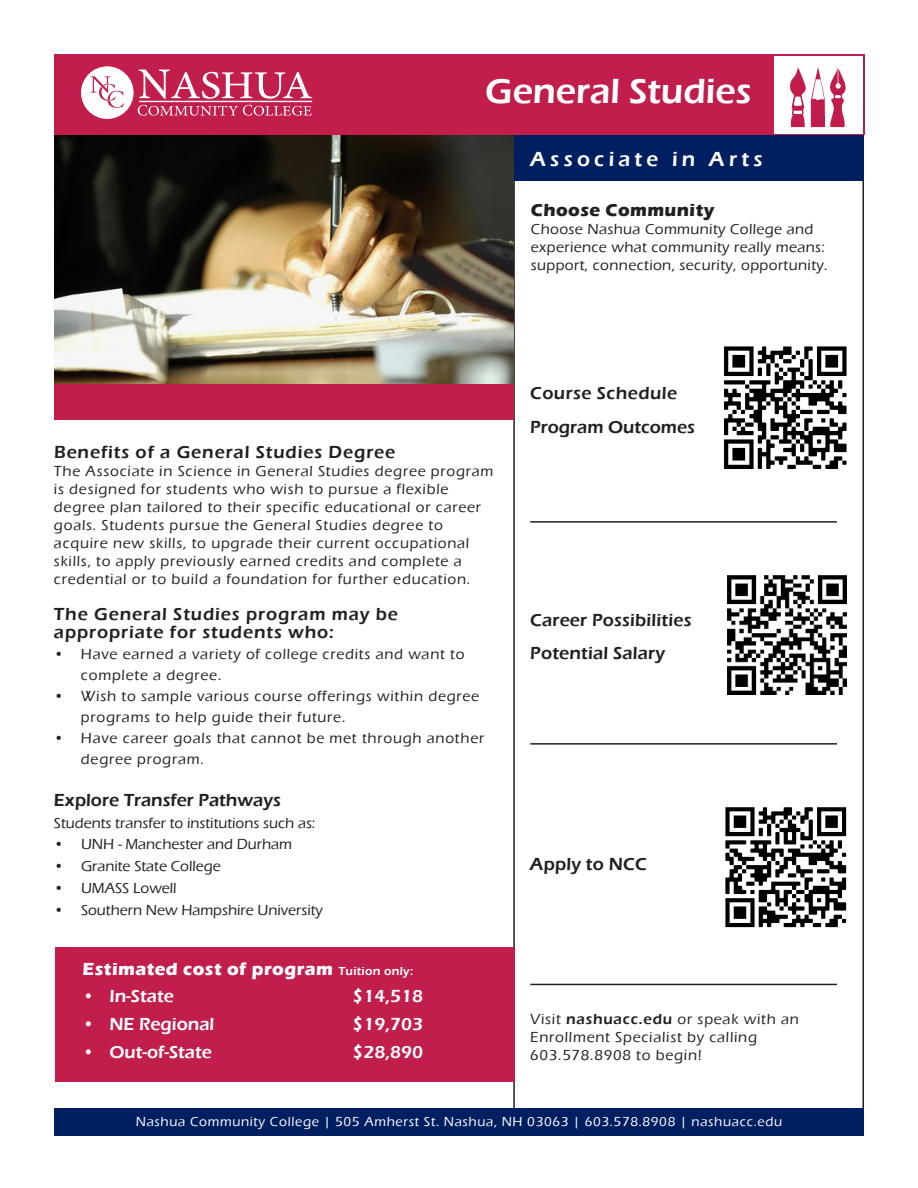
<style>
.page{position:relative;width:918px;height:1188px;background:#fff}
.page>*{position:absolute;margin:0;border:0;box-sizing:border-box;transform-origin:0 0}
.t1{font:600 36px "Eras ITC";color:#fff}
.t2{font:600 21px "Eras ITC";letter-spacing:.2em;color:#fff}
.t3{font:600 18px/18px "Eras ITC";letter-spacing:.05em;color:#231f20}
.t4{font:600 18px "Eras ITC";color:#fff}
.t5{font:600 18px/34.2px "Eras ITC";color:#231f20}
.t6{font:600 18px/33.3px "Eras ITC";letter-spacing:.025em;color:#231f20}
.t7{font:700 18px "Eras ITC";letter-spacing:.025em;color:#fff}
.t8{font:700 18px "Eras ITC";letter-spacing:.025em;color:#231f20}
.t9{font:500 15px/18px "Eras ITC";letter-spacing:.05em;color:#231f20}
.t10{font:500 15px "Eras ITC";color:#231f20}
.t11{font:500 15px/18px "Eras ITC";letter-spacing:.025em;color:#231f20}
.t12{font:500 13.5px "Eras ITC";letter-spacing:.05em;color:#fff}
.s1{font-weight:600;font-size:12px}
.s2{font-weight:600}
</style>
<div class="page">
<img style="left:54px;top:135px;width:459px;height:249px">
<div style="left:54px;top:54px;width:810px;height:81px;background:#c11e4c"></div>
<div style="left:774px;top:56px;width:88px;height:77px;background:#fff"></div>
<svg style="left:790px;top:67px;width:56px;height:60px"></svg>
<svg style="left:81px;top:66px;width:231px;height:53px"></svg>
<div style="left:55px;top:1109px;width:809px;height:27px;background:#001f60"></div>
<div style="left:56px;top:947px;width:459px;height:135px;background:#c11e4c"></div>
<div style="left:514px;top:135px;width:350px;height:46px;background:#001f60"></div>
<div style="left:54px;top:384px;width:459px;height:36px;background:#c11e4c"></div>
<hr style="left:530px;top:521px;width:307px;height:2px;background:#231f20">
<hr style="left:530px;top:743px;width:307px;height:2px;background:#231f20">
<hr style="left:530px;top:984px;width:307px;height:1px;background:#231f20">
<img style="left:727px;top:575px;width:120px;height:120px">
<img style="left:724px;top:346px;width:123px;height:123px">
<img style="left:725px;top:807px;width:122px;height:121px">
<h1 class="t1" style="left:485px;top:76px;width:268px">General Studies</h1>
<h2 class="t2" style="left:530px;top:150px;width:234px">Associate in Arts</h2>
<p class="t8" style="left:531px;top:202px;width:185px">Choose Community</p>
<p class="t11" style="left:531px;top:221px;width:298px">Choose Nashua Community College and experience what community really means: support, connection, security, opportunity.</p>
<p class="t3" style="left:54px;top:444px;width:343px">Benefits of a General Studies Degree</p>
<p class="t9" style="left:54px;top:463px;width:441px">The Associate in Science in General Studies degree program is designed for students who wish to pursue a flexible degree plan tailored to their specific educational or career goals. Students pursue the General Studies degree to acquire new skills, to upgrade their current occupational skills, to apply previously earned credits and complete a credential or to build a foundation for further education.</p>
<p class="t3" style="left:54px;top:606px;width:346px">The General Studies program may be appropriate for students who:</p>
<p class="t9" style="left:81px;top:644px;width:385px;line-height:21px;text-indent:-27px">• Have earned a variety of college credits and want to complete a degree.</p>
<p class="t9" style="left:81px;top:686px;width:400px;line-height:21px;text-indent:-27px">• Wish to sample various course offerings within degree programs to help guide their future.</p>
<p class="t9" style="left:81px;top:728px;width:405px;line-height:21px;text-indent:-27px">• Have career goals that cannot be met through another degree program.</p>
<p class="t5" style="left:54px;top:784px;width:228px">Explore Transfer Pathways</p>
<p class="t10" style="left:54px;top:816px;width:263px">Students transfer to institutions such as:</p>
<p class="t10" style="left:54px;top:838px;width:240px">• UNH - Manchester and Durham</p>
<p class="t10" style="left:54px;top:860px;width:168px">• Granite State College</p>
<p class="t10" style="left:54px;top:882px;width:124px">• UMASS Lowell</p>
<p class="t10" style="left:54px;top:903px;width:270px">• Southern New Hampshire University</p>
<p class="t7" style="left:82px;top:961px;width:332px">Estimated cost of program <span class="s1">Tuition only:</span></p>
<p class="t4" style="left:82px;top:989px;width:93px">• In-State</p>
<p class="t4" style="left:352px;top:989px;width:72px">$14,518</p>
<p class="t4" style="left:82px;top:1016px;width:133px">• NE Regional</p>
<p class="t4" style="left:353px;top:1016px;width:72px">$19,703</p>
<p class="t4" style="left:82px;top:1044px;width:131px">• Out-of-State</p>
<p class="t4" style="left:352px;top:1044px;width:72px">$28,890</p>
<p class="t5" style="left:530px;top:377px;width:166px">Course Schedule<br>Program Outcomes</p>
<p class="t6" style="left:530px;top:604px;width:163px">Career Possibilities<br>Potential Salary</p>
<p class="t6" style="left:530px;top:849px;width:118px">Apply to NCC</p>
<p class="t9" style="left:530px;top:1011px;width:270px">Visit <span class="s2">nashuacc.edu</span> or speak with an<br>Enrollment Specialist by calling<br>603.578.8908 to begin!</p>
<p class="t12" style="left:136px;top:1116px;width:648px">Nashua Community College | 505 Amherst St. Nashua, NH 03063 | 603.578.8908 | nashuacc.edu</p>
</div>
